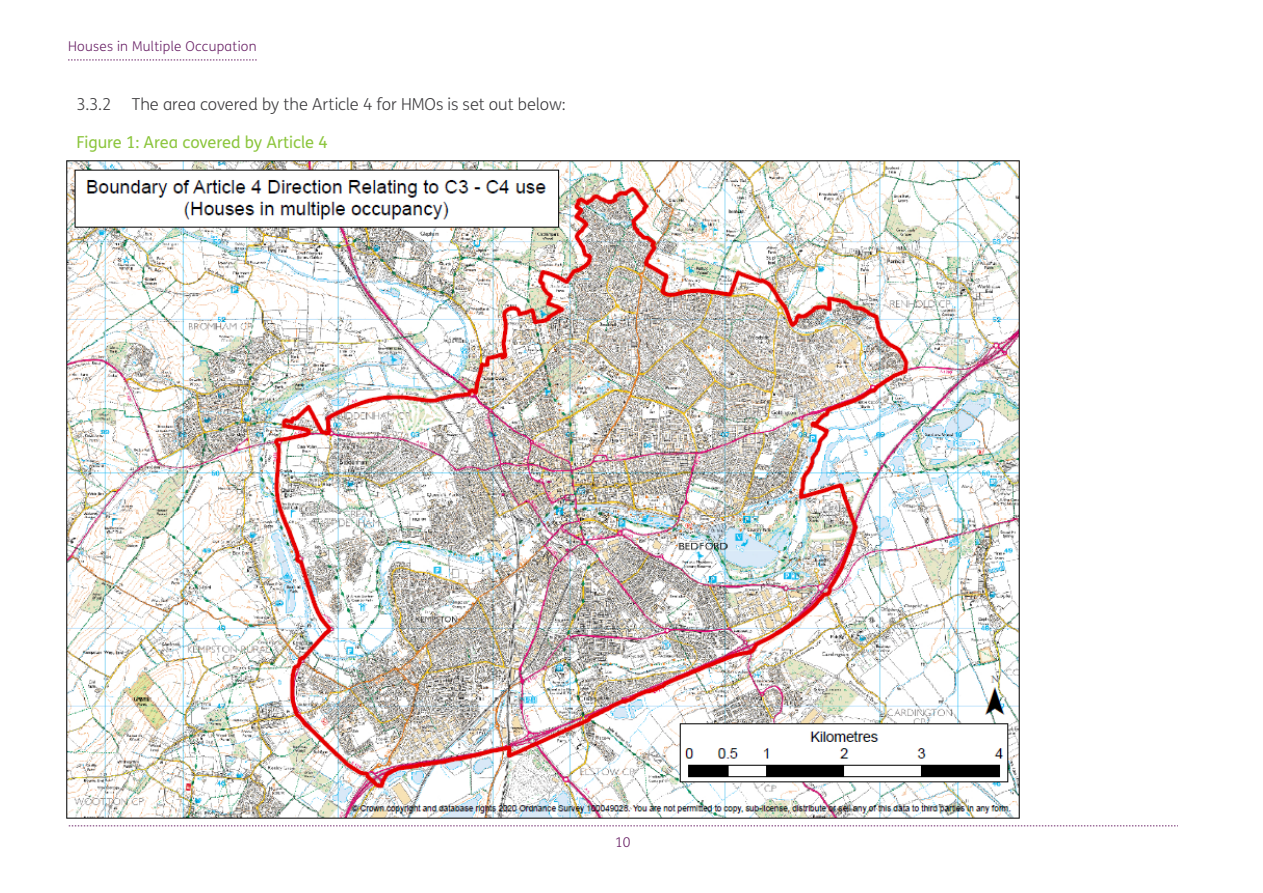
<style>
.page{position:relative;width:1263px;height:893px;background:#fff}
.page>*{position:absolute;margin:0;border:0;box-sizing:border-box;transform-origin:0 0}
.t1{font:300 16.5px "FS Me Pro";color:#414042}
.Heading_3{font:16.5px "FS Me Pro";color:#8dc63f}
.t2{font:300 13.5px "FS Me Pro";letter-spacing:.02em;color:#6d276a}
</style>
<div class="page">
<svg style="left:69px;top:826px;width:1109px;height:1px"></svg>
<svg style="left:68px;top:60px;width:189px;height:1px"></svg>
<img style="left:66px;top:160px;width:954px;height:659px">
<p class="t2" style="left:68px;top:37px;width:190px">Houses in Multiple Occupation</p>
<p class="t1" style="left:77px;top:93px;width:491px">3.3.2 The area covered by the Article 4 for HMOs is set out below:</p>
<p class="Heading_3" style="left:77px;top:131px;width:253px">Figure 1: Area covered by Article 4</p>
<p class="t2" style="left:615px;top:833px;width:17px">10</p>
</div>
